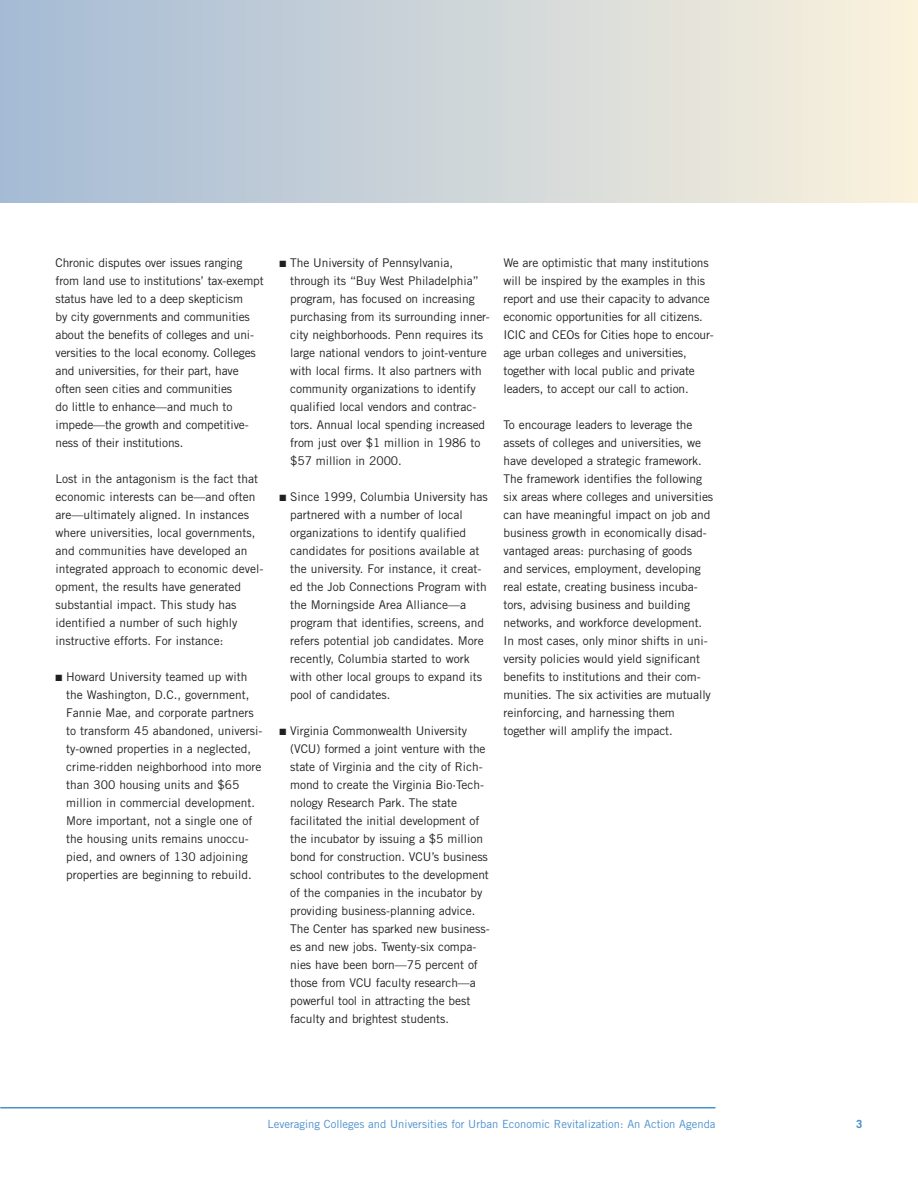
<style>
.page{position:relative;width:918px;height:1188px;background:#fff}
.page>*{position:absolute;margin:0;border:0;box-sizing:border-box;transform-origin:0 0}
.t1{font:12px/18px "Trade Gothic";letter-spacing:-.005em;color:#231f20}
.t2{font:11.25px "Trade Gothic";color:#4c90cd}
.t3{font:700 11.25px "Trade Gothic";color:#4c90cd}
</style>
<div class="page">
<hr style="left:0;top:1107px;width:716px;height:1px;background:#4c90cd">
<div style="left:0;top:0;width:918px;height:202px;background:linear-gradient(to right,#a4bad5,#faf2dc)"></div>
<p class="t1" style="left:56px;top:254px;width:210px">Chronic disputes over issues ranging from land use to institutions’ tax-exempt status have led to a deep skepticism<br>by city governments and communities about the benefits of colleges and uni&shy;versities to the local economy. Colleges and universities, for their part, have often seen cities and communities<br>do little to enhance—and much to impede—the growth and competitive&shy;ness of their institutions.</p>
<p class="t1" style="left:56px;top:470px;width:210px">Lost in the antagonism is the fact that economic interests can be—and often are—ultimately aligned. In instances where universities, local governments, and communities have developed an integrated approach to economic devel&shy;opment, the results have generated substantial impact. This study has identified a number of such highly instructive efforts. For instance:</p>
<p class="t1" style="left:66px;top:668px;width:198px;text-indent:-11px">■ Howard University teamed up with the Washington, D.C., government, Fannie Mae, and corporate partners to transform 45 abandoned, universi&shy;ty-owned properties in a neglected, crime-ridden neighborhood into more than 300 housing units and $65 million in commercial development.<br>More important, not a single one of the housing units remains unoccu&shy;pied, and owners of 130 adjoining properties are beginning to rebuild.</p>
<p class="t1" style="left:290px;top:254px;width:201px;text-indent:-11px">■ The University of Pennsylvania, through its “Buy West Philadelphia” program, has focused on increasing purchasing from its surrounding inner&shy;city neighborhoods. Penn requires its large national vendors to joint-venture with local firms. It also partners with community organizations to identify qualified local vendors and contrac&shy;tors. Annual local spending increased from just over $1 million in 1986 to $57 million in 2000.</p>
<p class="t1" style="left:290px;top:488px;width:199px;text-indent:-11px">■ Since 1999, Columbia University has partnered with a number of local organizations to identify qualified candidates for positions available at the university. For instance, it creat&shy;ed the Job Connections Program with the Morningside Area Alliance—a program that identifies, screens, and refers potential job candidates. More recently, Columbia started to work with other local groups to expand its pool of candidates.</p>
<p class="t1" style="left:290px;top:722px;width:201px;text-indent:-11px">■ Virginia Commonwealth University (VCU) formed a joint venture with the state of Virginia and the city of Rich&shy;mond to create the Virginia Bio·Tech&shy;nology Research Park. The state facilitated the initial development of the incubator by issuing a $5 million bond for construction. VCU’s business school contributes to the development of the companies in the incubator by providing business-planning advice.<br>The Center has sparked new business&shy;es and new jobs. Twenty-six compa&shy;nies have been born—75 percent of those from VCU faculty research—a powerful tool in attracting the best faculty and brightest students.</p>
<p class="t1" style="left:503px;top:254px;width:212px">We are optimistic that many institutions will be inspired by the examples in this report and use their capacity to advance economic opportunities for all citizens.<br>ICIC and CEOs for Cities hope to encour&shy;age urban colleges and universities, together with local public and private leaders, to accept our call to action.</p>
<p class="t1" style="left:503px;top:416px;width:211px">To encourage leaders to leverage the assets of colleges and universities, we have developed a strategic framework.<br>The framework identifies the following six areas where colleges and universities can have meaningful impact on job and business growth in economically disad&shy;vantaged areas: purchasing of goods and services, employment, developing real estate, creating business incuba&shy;tors, advising business and building networks, and workforce development.<br>In most cases, only minor shifts in uni&shy;versity policies would yield significant benefits to institutions and their com&shy;munities. The six activities are mutually reinforcing, and harnessing them together will amplify the impact.</p>
<p class="t2" style="left:268px;top:1120px;width:449px">Leveraging Colleges and Universities for Urban Economic Revitalization: An Action Agenda</p>
<p class="t3" style="left:856px;top:1120px;width:8px">3</p>
</div>
